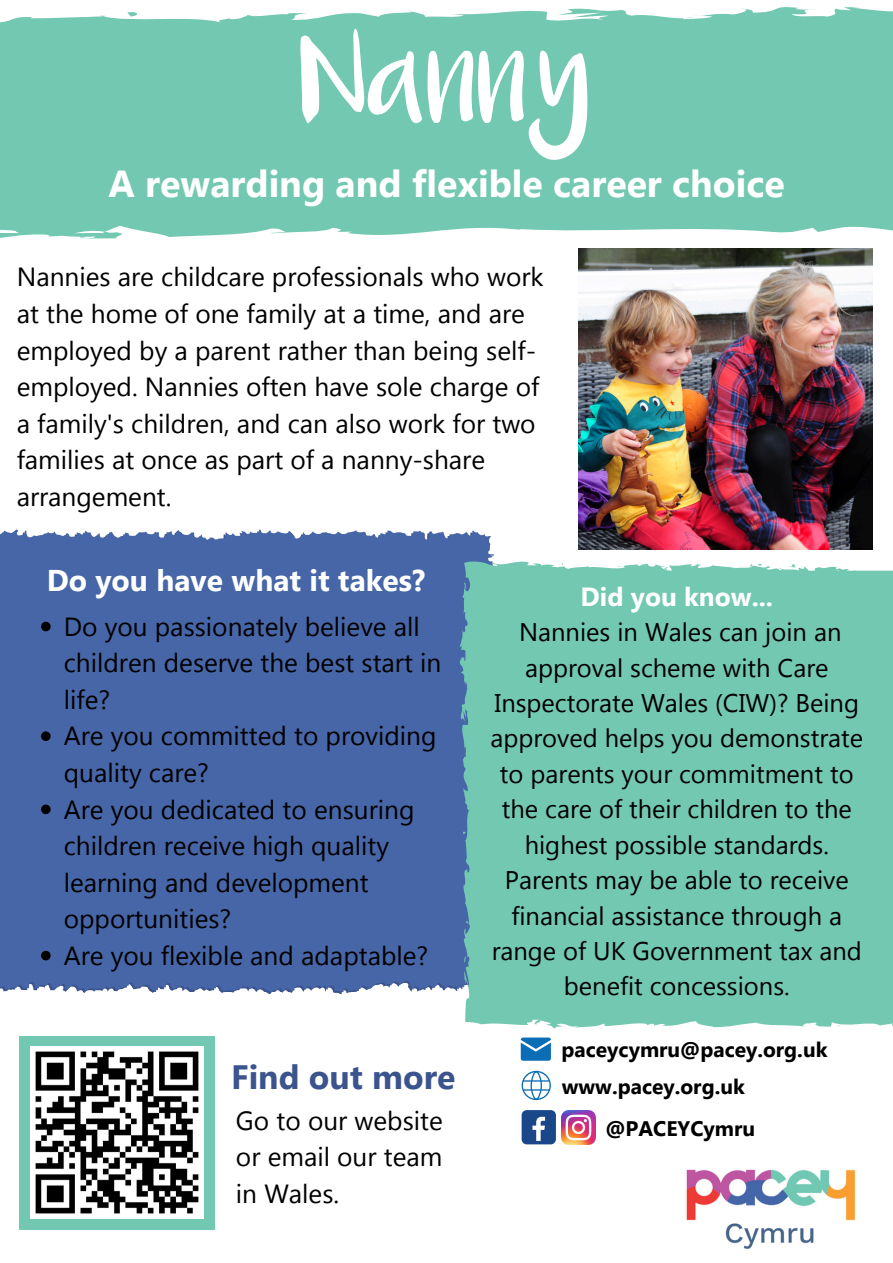
<style>
.page{position:relative;width:893px;height:1263px;background:#fff}
.page>*{position:absolute;margin:0;border:0;box-sizing:border-box;transform-origin:0 0}
.t1{font:70.43px "Luna";color:#fff}
.t2{font:700 37.5px "Segoe UI";color:#fff}
.t3{font:700 33.75px "Segoe UI";color:#3b548d}
.t4{font:700 30px "Segoe UI";color:#fff}
.t5{font:26.25px/36.6px "Segoe UI";color:#000}
.t6{font:700 26.25px "Segoe UI";color:#fff}
.t7{font:25.5px/35.4px "Segoe UI";color:#000;text-align:center}
.t8{font:700 21px "Segoe UI";color:#000}
</style>
<div class="page">
<div style="left:0;top:7px;width:893px;height:223px;background:#73c8b1"></div>
<div style="left:19px;top:1036px;width:195px;height:193px;background:#73c8b1"></div>
<img style="left:578px;top:248px;width:295px;height:302px">
<div style="left:0;top:529px;width:495px;height:463px;background:#4766a8"></div>
<div style="left:459px;top:561px;width:434px;height:467px;background:#73c8b1"></div>
<img style="left:686px;top:1169px;width:170px;height:80px">
<div style="left:521px;top:1110px;width:35px;height:34px;background:#1a4789;border-radius:5px"></div>
<svg style="left:532px;top:1117px;width:13px;height:24px"></svg>
<img style="left:561px;top:1110px;width:35px;height:34px">
<svg style="left:521px;top:1037px;width:30px;height:23px"></svg>
<svg style="left:521px;top:1071px;width:30px;height:29px"></svg>
<img style="left:30px;top:1046px;width:173px;height:173px">
<svg style="left:41px;top:622px;width:10px;height:9px"></svg>
<svg style="left:41px;top:731px;width:10px;height:10px"></svg>
<svg style="left:41px;top:804px;width:10px;height:10px"></svg>
<svg style="left:41px;top:951px;width:10px;height:9px"></svg>
<h5 class="t1" style="left:300px;top:58px;width:294px">Nanny</h5>
<p class="t2" style="left:108px;top:157px;width:677px">A rewarding and flexible career choice</p>
<h4 class="t5" style="left:17px;top:257px;width:528px">Nannies are childcare professionals who work at the home of one family at a time, and are employed by a parent rather than being self&shy;employed. Nannies often have sole charge of a family's children, and can also work for two families at once as part of a nanny-share arrangement.</h4>
<p class="t4" style="left:47px;top:558px;width:380px">Do you have what it takes?</p>
<p class="t5" style="left:64px;top:607px;width:379px">Do you passionately believe all children deserve the best start in life?</p>
<p class="t5" style="left:64px;top:716px;width:374px">Are you committed to providing quality care?</p>
<p class="t5" style="left:64px;top:789px;width:352px">Are you dedicated to ensuring children receive high quality learning and development opportunities?</p>
<h5 class="t5" style="left:64px;top:936px;width:366px">Are you flexible and adaptable?</h5>
<p class="t3" style="left:231px;top:1053px;width:226px">Find out more</p>
<h3 class="t5" style="left:236px;top:1101px;width:208px;text-align:justify">Go to our website or email our team in Wales.</h3>
<h5 class="t6" style="left:580px;top:577px;width:194px">Did you know...</h5>
<h5 class="t7" style="left:490px;top:613px;width:374px">Nannies in Wales can join an approval scheme with Care<br>Inspectorate Wales (CIW)? Being approved helps you demonstrate to parents your commitment to the care of their children to the highest possible standards.<br>Parents may be able to receive financial assistance through a range of UK Government tax and benefit concessions.</h5>
<h1 class="t8" style="left:561px;top:1034px;width:267px">paceycymru@pacey.org.uk</h1>
<p class="t8" style="left:562px;top:1071px;width:184px">www.pacey.org.uk</p>
<h2 class="t8" style="left:605px;top:1113px;width:151px">@PACEYCymru</h2>
</div>
